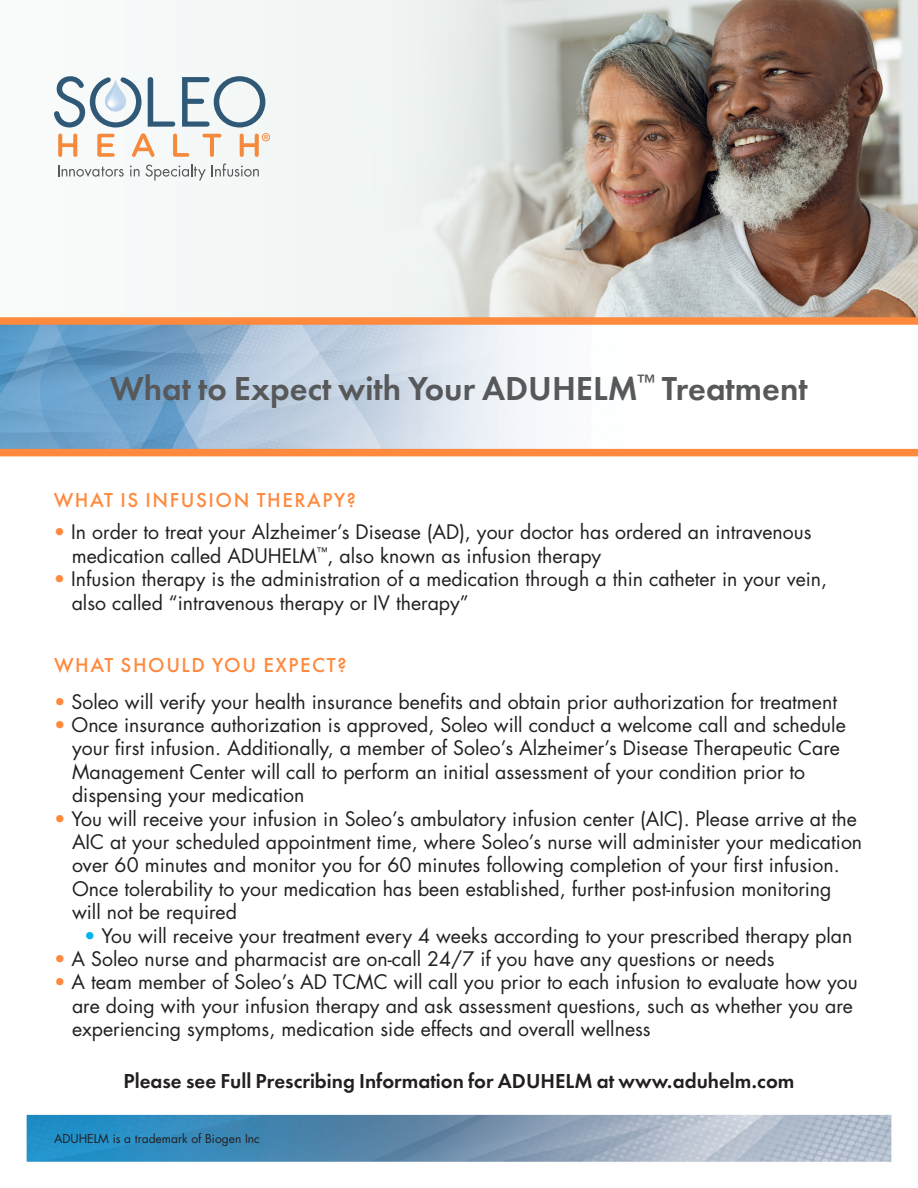
<style>
.page{position:relative;width:918px;height:1188px;background:#fff}
.page>*{position:absolute;margin:0;border:0;box-sizing:border-box;transform-origin:0 0}
.t1{font:34.5px "Futura Dem Bld";color:#57585a}
.t2{font:21px "Futura Dem Bld";color:#231f20}
.t3{font:21px "Futura Mdm";letter-spacing:.075em;color:#ff893d}
.t4{font:19.5px/23.4px "Futura";color:#231f20}
.t5{font:12px "Futura";color:#231f20}
.s1{color:#ff893d}
.s2{color:#00b3ee}
</style>
<div class="page">
<img style="left:26px;top:1114px;width:866px;height:48px">
<div style="left:0;top:0;width:918px;height:364px;background:#f1f6f5"></div>
<img style="left:436px;top:0;width:482px;height:317px">
<img style="left:0;top:325px;width:918px;height:124px">
<div style="left:682px;top:327px;width:226px;height:123px;background:#fff"></div>
<svg style="left:58px;top:165px;width:66px;height:12px"></svg>
<svg style="left:130px;top:166px;width:10px;height:10px"></svg>
<svg style="left:146px;top:164px;width:60px;height:17px"></svg>
<svg style="left:212px;top:163px;width:47px;height:14px"></svg>
<svg style="left:54px;top:76px;width:216px;height:81px"></svg>
<div style="left:0;top:449px;width:918px;height:7px;background:#ff893d"></div>
<div style="left:0;top:317px;width:918px;height:8px;background:#ff893d"></div>
<p class="t1" style="left:110px;top:365px;width:699px">What to Expect with Your ADUHELM<sup>™</sup> Treatment</p>
<p class="t3" style="left:54px;top:486px;width:304px">WHAT IS INFUSION THERAPY?</p>
<p class="t4" style="left:72px;top:520px;width:741px;text-indent:-18px"><span class="s1">•</span> In order to treat your Alzheimer’s Disease (AD), your doctor has ordered an intravenous medication called ADUHELM<sup>™</sup>, also known as infusion therapy</p>
<p class="t4" style="left:72px;top:567px;width:757px;text-indent:-18px"><span class="s1">•</span> Infusion therapy is the administration of a medication through a thin catheter in your vein, also called “intravenous therapy or IV therapy”</p>
<p class="t3" style="left:54px;top:651px;width:294px">WHAT SHOULD YOU EXPECT?</p>
<p class="t4" style="left:54px;top:689px;width:785px"><span class="s1">•</span> Soleo will verify your health insurance benefits and obtain prior authorization for treatment</p>
<p class="t4" style="left:72px;top:713px;width:775px;text-indent:-18px"><span class="s1">•</span> Once insurance authorization is approved, Soleo will conduct a welcome call and schedule your first infusion. Additionally, a member of Soleo’s Alzheimer’s Disease Therapeutic Care Management Center will call to perform an initial assessment of your condition prior to dispensing your medication</p>
<p class="t4" style="left:72px;top:806px;width:792px;text-indent:-18px"><span class="s1">•</span> You will receive your infusion in Soleo’s ambulatory infusion center (AIC). Please arrive at the AIC at your scheduled appointment time, where Soleo’s nurse will administer your medication over 60 minutes and monitor you for 60 minutes following completion of your first infusion.<br>Once tolerability to your medication has been established, further post-infusion monitoring will not be required</p>
<p class="t4" style="left:84px;top:923px;width:770px"><span class="s2">•</span> You will receive your treatment every 4 weeks according to your prescribed therapy plan</p>
<p class="t4" style="left:54px;top:947px;width:722px"><span class="s1">•</span> A Soleo nurse and pharmacist are on-call 24/7 if you have any questions or needs</p>
<p class="t4" style="left:72px;top:970px;width:787px;text-indent:-18px"><span class="s1">•</span> A team member of Soleo’s AD TCMC will call you prior to each infusion to evaluate how you are doing with your infusion therapy and ask assessment questions, such as whether you are experiencing symptoms, medication side effects and overall wellness</p>
<p class="t2" style="left:124px;top:1067px;width:672px">Please see Full Prescribing Information for ADUHELM at www.aduhelm.com</p>
<p class="t5" style="left:54px;top:1130px;width:207px">ADUHELM is a trademark of Biogen Inc</p>
</div>
